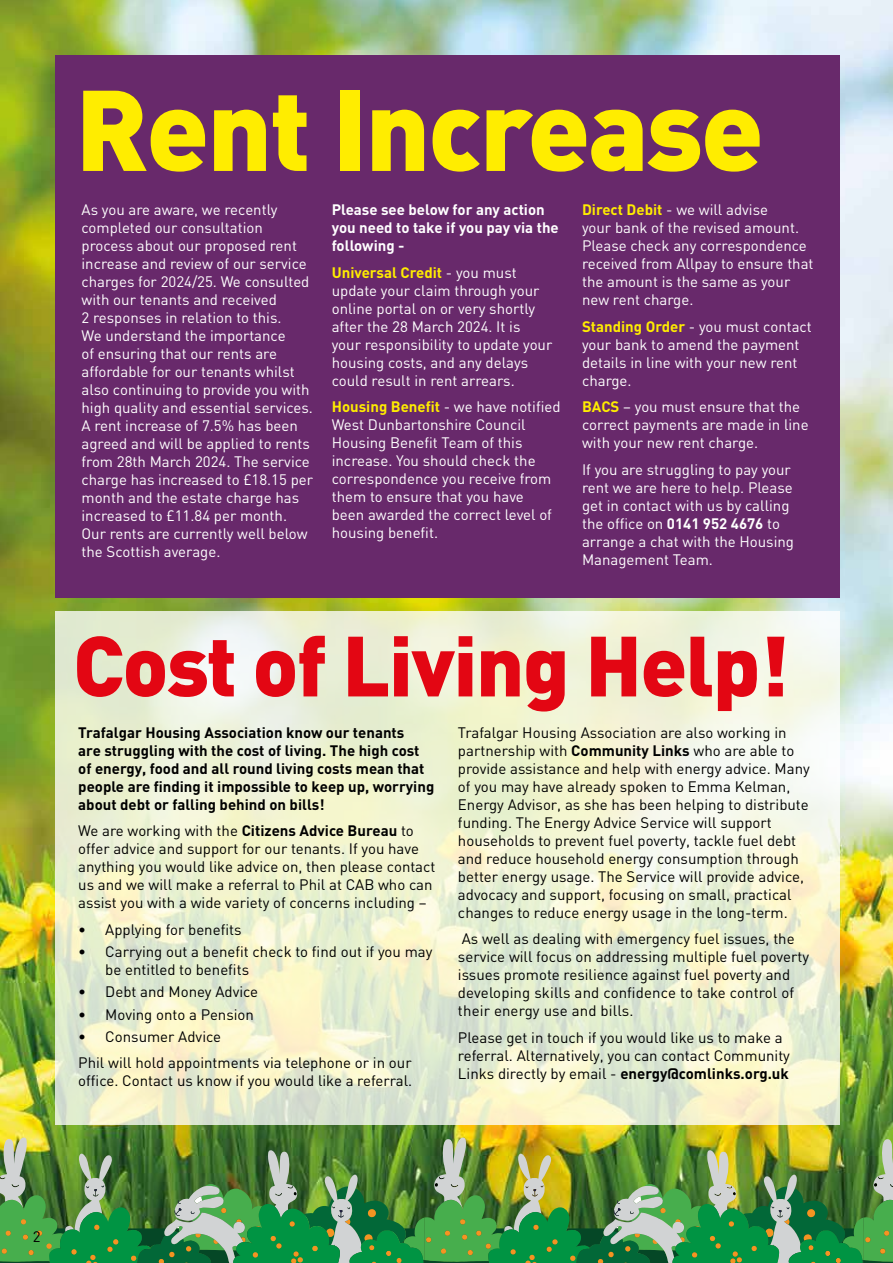
<style>
.page{position:relative;width:893px;height:1263px;background:#fff}
.page>*{position:absolute;margin:0;border:0;box-sizing:border-box;transform-origin:0 0}
.t1{font:900 112.65px "DIN";letter-spacing:-.02em;color:#ffed00}
.t2{font:900 83.85px "DIN";letter-spacing:-.02em;color:#e30613}
.t3{font:15px/18px "DIN";color:#fff}
.t4{font:15px/18px "DIN";color:#000}
.t5{font:700 15px/18px "DIN";color:#000}
.t6{font:700 15px/18px "DIN";color:#fff}
.s1{font-weight:700;color:#ffed00}
.s2{font-weight:700}
</style>
<div class="page">
<img style="left:0;top:0;width:893px;height:1137px">
<img style="left:0;top:1137px;width:893px;height:126px">
<div style="left:56px;top:55px;width:784px;height:542px;background:#68296b"></div>
<svg style="left:56px;top:611px;width:784px;height:514px;background:#edf0d5"></svg>
<h1 class="t1" style="left:75px;top:55px;width:690px">Rent Increase</h1>
<p class="t3" style="left:81px;top:200px;width:233px">As you are aware, we recently completed our consultation process about our proposed rent increase and review of our service charges for 2024/25. We consulted with our tenants and received<br>2 responses in relation to this.<br>We understand the importance<br>of ensuring that our rents are affordable for our tenants whilst also continuing to provide you with high quality and essential services.<br>A rent increase of 7.5% has been agreed and will be applied to rents from 28th March 2024. The service charge has increased to £18.15 per month and the estate charge has increased to £11.84 per month.<br>Our rents are currently well below the Scottish average.</p>
<p class="t6" style="left:332px;top:200px;width:229px">Please see below for any action you need to take if you pay via the following -</p>
<p class="t3" style="left:332px;top:263px;width:222px"><span class="s1">Universal Credit</span> - you must update your claim through your online portal on or very shortly after the 28 March 2024. It is your responsibility to update your housing costs, and any delays could result in rent arrears.</p>
<p class="t3" style="left:332px;top:397px;width:230px"><span class="s1">Housing Benefit</span> - we have notified<br>West Dunbartonshire Council<br>Housing Benefit Team of this increase. You should check the correspondence you receive from them to ensure that you have<br>been awarded the correct level of housing benefit.</p>
<p class="t3" style="left:582px;top:200px;width:233px"><span class="s1">Direct Debit</span> - we will advise<br>your bank of the revised amount.<br>Please check any correspondence received from Allpay to ensure that the amount is the same as your new rent charge.</p>
<p class="t3" style="left:582px;top:317px;width:231px"><span class="s1">Standing Order</span> - you must contact your bank to amend the payment details in line with your new rent charge.</p>
<p class="t3" style="left:582px;top:397px;width:228px"><span class="s1">BACS</span> – you must ensure that the correct payments are made in line with your new rent charge.</p>
<p class="t3" style="left:582px;top:460px;width:214px">If you are struggling to pay your rent we are here to help. Please get in contact with us by calling the office on <span class="s2">0141 952 4676</span> to arrange a chat with the Housing<br>Management Team.</p>
<h2 class="t2" style="left:73px;top:610px;width:718px">Cost of Living Help!</h2>
<p class="t5" style="left:78px;top:723px;width:357px">Trafalgar Housing Association know our tenants<br>are struggling with the cost of living. The high cost of energy, food and all round living costs mean that people are finding it impossible to keep up, worrying about debt or falling behind on bills!</p>
<p class="t4" style="left:78px;top:822px;width:359px">We are working with the <span class="s2">Citizens Advice Bureau</span> to offer advice and support for our tenants. If you have anything you would like advice on, then please contact us and we will make a referral to Phil at CAB who can assist you with a wide variety of concerns including –</p>
<p class="t4" style="left:78px;top:920px;width:165px">• Applying for benefits</p>
<p class="t4" style="left:105px;top:942px;width:329px;text-indent:-27px">• Carrying out a benefit check to find out if you may be entitled to benefits</p>
<p class="t4" style="left:78px;top:983px;width:181px">• Debt and Money Advice</p>
<p class="t4" style="left:78px;top:1005px;width:177px">• Moving onto a Pension</p>
<p class="t4" style="left:78px;top:1023px;width:335px;line-height:26.5px">• Consumer Advice<br>Phil will hold appointments via telephone or in our</p>
<p class="t4" style="left:78px;top:1072px;width:335px">office. Contact us know if you would like a referral.</p>
<p class="t4" style="left:458px;top:723px;width:353px">Trafalgar Housing Association are also working in partnership with <span class="s2">Community Links</span> who are able to provide assistance and help with energy advice. Many of you may have already spoken to Emma Kelman, Energy Advisor, as she has been helping to distribute funding. The Energy Advice Service will support households to prevent fuel poverty, tackle fuel debt and reduce household energy consumption through better energy usage. The Service will provide advice, advocacy and support, focusing on small, practical changes to reduce energy usage in the long-term.</p>
<p class="t4" style="left:458px;top:929px;width:353px">As well as dealing with emergency fuel issues, the service will focus on addressing multiple fuel poverty issues promote resilience against fuel poverty and developing skills and confidence to take control of their energy use and bills.</p>
<p class="t4" style="left:458px;top:1028px;width:334px">Please get in touch if you would like us to make a referral. Alternatively, you can contact Community<br>Links directly by email - <span class="s2">energy@comlinks.org.uk</span></p>
<p class="t4" style="left:33px;top:1228px;width:9px">2</p>
</div>
